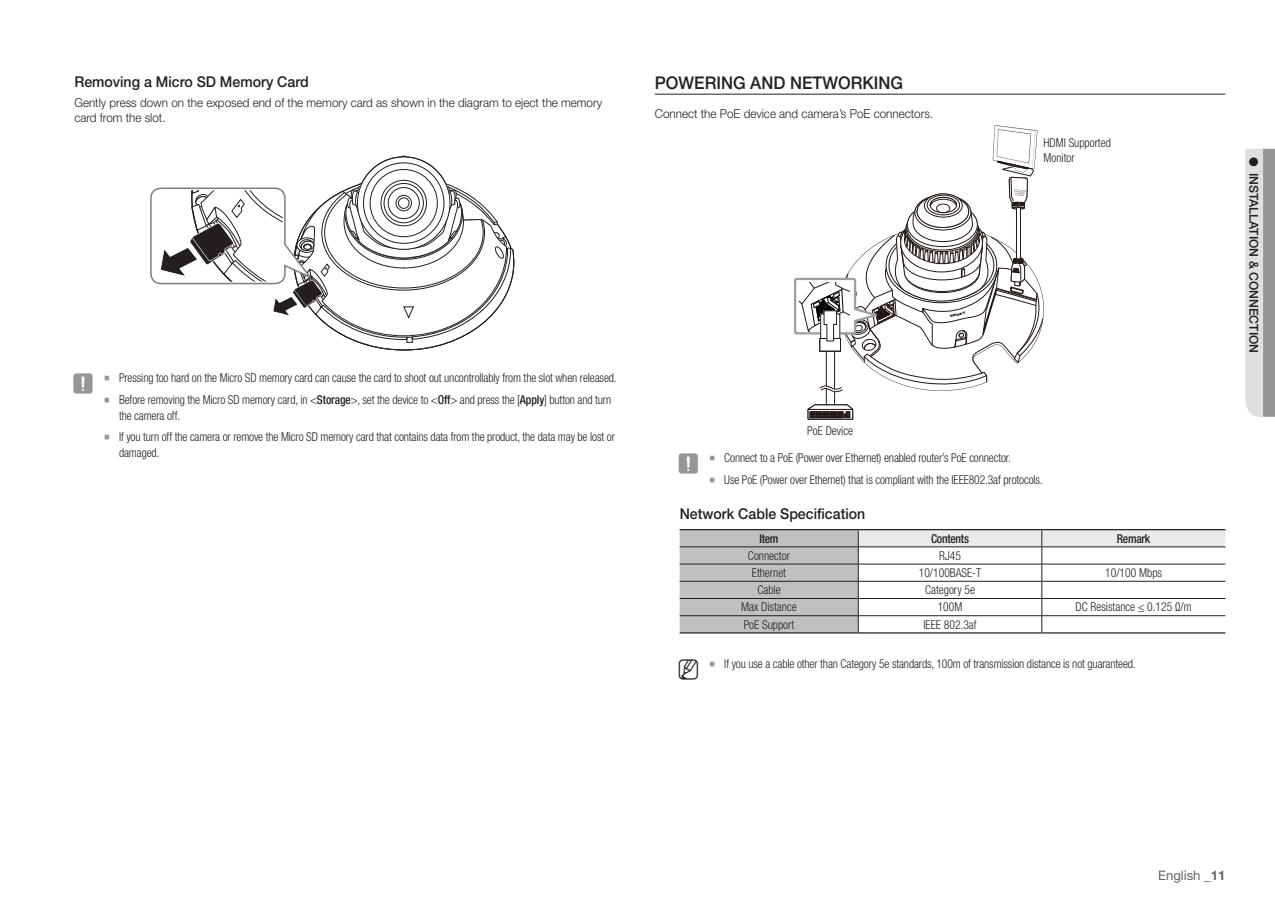
<style>
.page{position:relative;width:1275px;height:903px;background:#fff}
.page>*{position:absolute;margin:0;border:0;box-sizing:border-box;transform-origin:0 0}
.t1{font:500 17.5px "Helvetica Neue cp";color:#241f1f;scale:.95 1}
.t2{font:500 14.88px "Helvetica Neue cp";color:#241f1f;scale:.95 1}
.t3{font:13.12px "Helvetica Neue cp";color:#656365}
.t4{font:300 condensed 12.25px/22.2px "Helvetica Neue cp";letter-spacing:-.01em;color:#241f1f;scale:.95 1}
.t5{font:300 12.25px/14.9px "Helvetica Neue cp";color:#241f1f;scale:.95 1}
.t6{font:500 12.25px "Helvetica Neue cp";color:#241f1f}
.t7{font:500 condensed 12.25px "Helvetica Neue cp";letter-spacing:-.02em;color:#241f1f;scale:.95 1}
.t8{font:italic 900 condensed 2.62px "Helvetica LT Std";color:#060001;scale:2.45 1}
.s1{font-family:"SIBD P1400";font-weight:400;font-stretch:normal;font-size:22.75px;color:#969698}
.s2{font-family:"SI Icon HR755";font-weight:400;font-stretch:normal;font-size:14px;color:#969698}
.s3{font-weight:500}
.s4{font-family:"SIBD P1400";font-weight:400;font-stretch:normal;font-size:22.75px}
.s5{font-weight:700}
</style>
<div class="page">
<svg style="left:1245px;top:149px;width:30px;height:268px;background:#c3c2c3"></svg>
<svg style="left:150px;top:155px;width:365px;height:196px"></svg>
<hr style="left:655px;top:94px;width:570px;height:1px;background:#241f1f">
<hr style="left:680px;top:529px;width:178px;height:1px;background:#241f1f">
<hr style="left:858px;top:529px;width:184px;height:1px;background:#241f1f">
<hr style="left:1042px;top:529px;width:183px;height:1px;background:#241f1f">
<svg style="left:680px;top:530px;width:545px;height:102px"></svg>
<hr style="left:680px;top:632px;width:178px;height:1px;background:#241f1f">
<hr style="left:858px;top:632px;width:184px;height:1px;background:#241f1f">
<hr style="left:1042px;top:632px;width:183px;height:1px;background:#241f1f">
<div style="left:826px;top:348px;width:9px;height:59px;border:1px solid #211a1b"></div>
<svg style="left:794px;top:125px;width:250px;height:267px"></svg>
<svg style="left:807px;top:404px;width:46px;height:15px"></svg>
<p class="t2" style="left:74px;top:73px;width:248px">Removing a Micro SD Memory Card</p>
<p class="t5" style="left:74px;top:95px;width:557px">Gently press down on the exposed end of the memory card as shown in the diagram to eject the memory card from the slot.</p>
<h1 class="t1" style="left:655px;top:73px;width:263px">POWERING AND NETWORKING</h1>
<p class="t5" style="left:655px;top:106px;width:294px">Connect the PoE device and camera’s PoE connectors.</p>
<p class="t4" style="left:1043px;top:135px;width:72px;line-height:14.7px">HDMI Supported<br>Monitor</p>
<p class="t4" style="left:104px;top:367px;width:541px;text-indent:-32px"><span class="s1">J</span> <span class="s2">`</span> Pressing too hard on the Micro SD memory card can cause the card to shoot out uncontrollably from the slot when released. <span class="s2">`</span> Before removing the Micro SD memory card, in &lt;<span class="s3">Storage</span>&gt;, set the device to &lt;<span class="s3">Off</span>&gt; and press the [<span class="s3">Apply</span>] button and turn</p>
<p class="t4" style="left:104px;top:405px;width:539px;line-height:21.3px;text-indent:15px">the camera off.<br><span class="s2">`</span> If you turn off the camera or remove the Micro SD memory card that contains data from the product, the data may be lost or</p>
<p class="t4" style="left:119px;top:441px;width:44px">damaged.</p>
<p class="t4" style="left:807px;top:419px;width:50px">PoE Device</p>
<p class="t8" style="left:950px;top:314px;width:8px;rotate:-12deg">RESET</p>
<p class="t4" style="left:709px;top:447px;width:352px;text-indent:-32px"><span class="s1">J</span> <span class="s2">`</span> Connect to a PoE (Power over Ethernet) enabled router’s PoE connector.<br><span class="s2">`</span> Use PoE (Power over Ethernet) that is compliant with the IEEE802.3af protocols.</p>
<p class="t2" style="left:680px;top:506px;width:197px">Network Cable Specification</p>
<p class="t7" style="left:759px;top:531px;width:22px">Item</p>
<p class="t7" style="left:931px;top:531px;width:41px">Contents</p>
<p class="t7" style="left:1117px;top:531px;width:37px">Remark</p>
<p class="t4" style="left:748px;top:544px;width:46px">Connector</p>
<p class="t4" style="left:939px;top:544px;width:24px">RJ45</p>
<p class="t4" style="left:752px;top:562px;width:38px">Ethernet</p>
<p class="t4" style="left:919px;top:562px;width:67px">10/100BASE-T</p>
<p class="t4" style="left:1105px;top:562px;width:61px">10/100 Mbps</p>
<p class="t4" style="left:757px;top:579px;width:26px">Cable</p>
<p class="t4" style="left:925px;top:579px;width:54px">Category 5e</p>
<p class="t4" style="left:741px;top:596px;width:60px">Max Distance</p>
<p class="t4" style="left:938px;top:596px;width:28px">100M</p>
<p class="t4" style="left:1075px;top:596px;width:124px">DC Resistance ≤ 0.125 Ω/m</p>
<p class="t4" style="left:744px;top:613px;width:55px">PoE Support</p>
<p class="t4" style="left:923px;top:613px;width:58px">IEEE 802.3af</p>
<p class="t4" style="left:677px;top:653px;width:484px"><span class="s4">M</span> <span class="s2">`</span> If you use a cable other than Category 5e standards, 100m of transmission distance is not guaranteed.</p>
<p class="t6" style="left:1261px;top:157px;width:198px;rotate:90deg">● INSTALLATION &amp; CONNECTION</p>
<p class="t3" style="left:1158px;top:867px;width:69px">English _<span class="s5">11</span></p>
</div>
